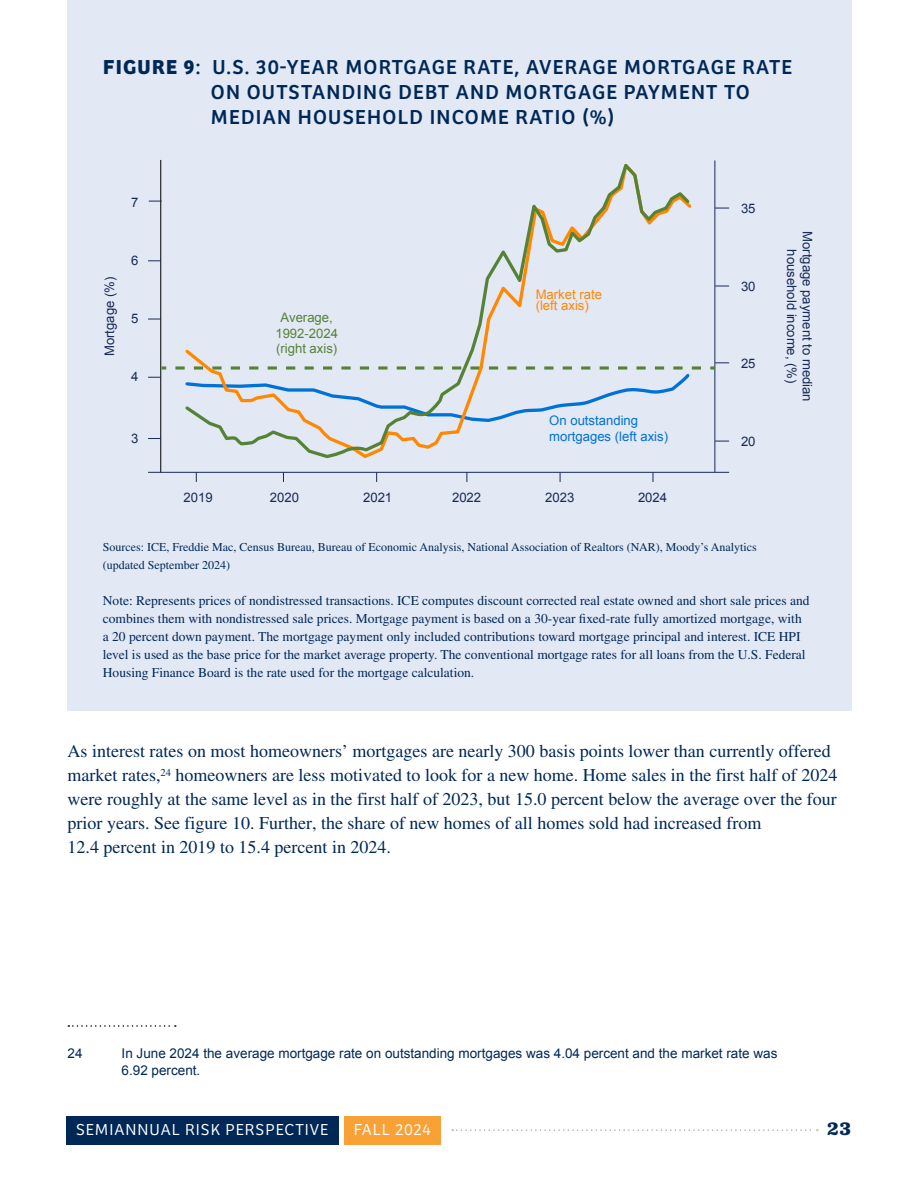
<style>
.page{position:relative;width:918px;height:1188px;background:#fff}
.page>*{position:absolute;margin:0;border:0;box-sizing:border-box;transform-origin:0 0}
.Figure_Heading{font:21px/25.2px "Bree";letter-spacing:.06em;color:#002856}
.t1{font:18px/24px "Times LT Std";color:#002856}
.t2{font:700 18px "Clarendon Text Pro";color:#002856}
.t3{font:300 16.5px "Bree";letter-spacing:.06em;color:#fff}
.t4{font:300 16.5px "Bree";letter-spacing:.04em;color:#fff}
.Notes{font:13.5px/18px "Times LT Std";color:#002856}
.Footnote{font:13.5px/16.2px "Arial";color:#002856}
.t5{font:13.05px/15.8px "Arial";color:#172b54;text-align:center}
.t6{font:13.05px/15.8px "Arial";color:#0071d5}
.t7{font:13.05px/15.8px "Arial";color:#568236;text-align:center}
.t8{font:13.05px/11.6px "Arial";color:#f80}
.Sources{font:12px/18px "Times LT Std";color:#002856}
.s1{font-weight:700}
</style>
<div class="page">
<div style="left:66px;top:1116px;width:272px;height:29px;background:#002856"></div>
<div style="left:344px;top:1116px;width:97px;height:29px;background:#f9a136"></div>
<svg style="left:452px;top:1129px;width:366px;height:2px"></svg>
<div style="left:68px;top:0;width:784px;height:711px;background:#e3e8f5"></div>
<hr style="left:161px;top:160px;width:1px;height:313px;background:#000">
<svg style="left:148px;top:438px;width:13px;height:1px"></svg>
<svg style="left:148px;top:377px;width:13px;height:1px"></svg>
<svg style="left:148px;top:319px;width:13px;height:1px"></svg>
<svg style="left:148px;top:261px;width:13px;height:1px"></svg>
<svg style="left:149px;top:201px;width:13px;height:1px"></svg>
<hr style="left:715px;top:161px;width:1px;height:311px;background:#172b54">
<svg style="left:715px;top:441px;width:14px;height:1px"></svg>
<svg style="left:715px;top:286px;width:14px;height:1px"></svg>
<svg style="left:715px;top:208px;width:14px;height:1px"></svg>
<hr style="left:148px;top:472px;width:581px;height:1px;background:#172b54">
<svg style="left:162px;top:366px;width:4px;height:4px"></svg>
<svg style="left:175px;top:363px;width:554px;height:61px"></svg>
<svg style="left:182px;top:163px;width:510px;height:295px"></svg>
<svg style="left:68px;top:1025px;width:108px;height:2px"></svg>
<h3 class="Figure_Heading" style="left:211px;top:53px;width:583px;text-indent:-108px"><span class="s1">FIGURE 9</span>: U.S. 30-YEAR MORTGAGE RATE, AVERAGE MORTGAGE RATE<br>ON OUTSTANDING DEBT AND MORTGAGE PAYMENT TO</h3>
<h3 class="Figure_Heading" style="left:211px;top:103px;width:405px">MEDIAN HOUSEHOLD INCOME RATIO (%)</h3>
<p class="t5" style="left:131px;top:194px;width:9px">7</p>
<p class="t5" style="left:102px;top:356px;width:81px;rotate:-90deg">Mortgage (%)</p>
<p class="t5" style="left:131px;top:253px;width:9px">6</p>
<p class="t5" style="left:131px;top:311px;width:9px">5</p>
<p class="t5" style="left:131px;top:369px;width:9px">4</p>
<p class="t5" style="left:131px;top:430px;width:9px">3</p>
<p class="t7" style="left:275px;top:310px;width:64px">Average,<br>1992-2024 (right axis)</p>
<p class="t8" style="left:536px;top:289px;width:68px">Market rate (left axis)</p>
<p class="t6" style="left:549px;top:413px;width:120px">On outstanding mortgages (left axis)</p>
<p class="t5" style="left:270px;top:490px;width:31px">2020</p>
<p class="t5" style="left:545px;top:490px;width:31px">2023</p>
<p class="t5" style="left:183px;top:490px;width:31px">2019</p>
<p class="t5" style="left:363px;top:490px;width:31px">2021</p>
<p class="t5" style="left:452px;top:490px;width:31px">2022</p>
<p class="t5" style="left:638px;top:490px;width:31px">2024</p>
<p class="t5" style="left:741px;top:201px;width:16px">35</p>
<p class="t5" style="left:741px;top:279px;width:16px">30</p>
<p class="t5" style="left:741px;top:355px;width:16px">25</p>
<p class="t5" style="left:741px;top:434px;width:16px">20</p>
<p class="t5" style="left:815px;top:231px;width:172px;rotate:90deg">Mortgage payment to median household income, (%)</p>
<p class="Sources" style="left:103px;top:538px;width:655px">Sources: ICE, Freddie Mac, Census Bureau, Bureau of Economic Analysis, National Association of Realtors (NAR), Moody’s Analytics (updated September 2024)</p>
<p class="Notes" style="left:103px;top:591px;width:708px">Note: Represents prices of nondistressed transactions. ICE computes discount corrected real estate owned and short sale prices and combines them with nondistressed sale prices. Mortgage payment is based on a 30-year fixed-rate fully amortized mortgage, with a 20 percent down payment. The mortgage payment only included contributions toward mortgage principal and interest. ICE HPI level is used as the base price for the market average property. The conventional mortgage rates for all loans from the U.S. Federal Housing Finance Board is the rate used for the mortgage calculation.</p>
<p class="t1" style="left:68px;top:739px;width:771px">As interest rates on most homeowners’ mortgages are nearly 300 basis points lower than currently offered market rates,<sup>24</sup> homeowners are less motivated to look for a new home. Home sales in the first half of 2024 were roughly at the same level as in the first half of 2023, but 15.0 percent below the average over the four prior years. See figure 10. Further, the share of new homes of all homes sold had increased from<br>12.4 percent in 2019 to 15.4 percent in 2024.</p>
<p class="Footnote" style="left:68px;top:1046px;width:17px">24</p>
<p class="Footnote" style="left:122px;top:1046px;width:657px">In June 2024 the average mortgage rate on outstanding mortgages was 4.04 percent and the market rate was<br>6.92 percent.</p>
<p class="t3" style="left:76px;top:1118px;width:254px">SEMIANNUAL RISK PERSPECTIVE</p>
<p class="t4" style="left:354px;top:1118px;width:78px">FALL 2024</p>
<h2 class="t2" style="left:827px;top:1118px;width:26px">23</h2>
</div>
